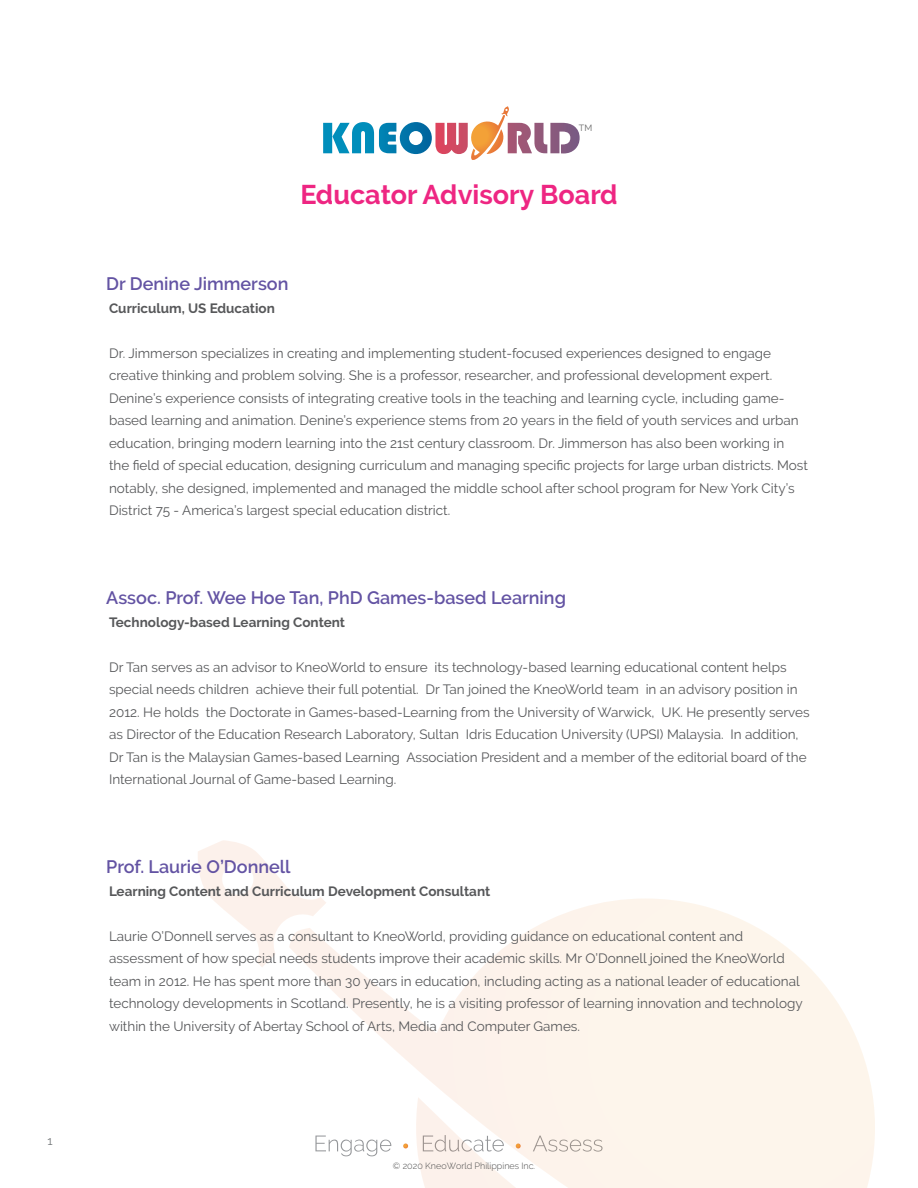
<style>
.page{position:relative;width:918px;height:1188px;background:#fff}
.page>*{position:absolute;margin:0;border:0;box-sizing:border-box;transform-origin:0 0}
.t1{font:700 27px "Raleway";color:#ee2682}
.t2{font:600 18px "Raleway";color:#6353a3}
.t3{font:13.5px/22.5px "Raleway";color:#57585a}
.t4{font:700 13.5px "Raleway";color:#57585a}
.t5{font:12px "Raleway";color:#75797b}
.t6{font:300 9px "Raleway";color:#4c4c4c}
.t7{font:9px "Raleway";color:#666}
</style>
<div class="page">
<svg style="left:310px;top:898px;width:565px;height:290px"></svg>
<svg style="left:402px;top:1097px;width:347px;height:91px"></svg>
<svg style="left:198px;top:840px;width:128px;height:128px"></svg>
<svg style="left:323px;top:106px;width:257px;height:54px"></svg>
<p class="t5" style="left:48px;top:1134px;width:7px">1</p>
<p class="t7" style="left:579px;top:122px;width:15px">TM</p>
<h1 class="t1" style="left:300px;top:179px;width:319px">Educator Advisory Board</h1>
<h2 class="t2" style="left:106px;top:273px;width:184px">Dr Denine Jimmerson</h2>
<p class="t4" style="left:109px;top:300px;width:167px">Curriculum, US Education</p>
<p class="t3" style="left:109px;top:342px;width:701px">Dr. Jimmerson specializes in creating and implementing student-focused experiences designed to engage creative thinking and problem solving. She is a professor, researcher, and professional development expert.<br>Denine’s experience consists of integrating creative tools in the teaching and learning cycle, including game&shy;based learning and animation. Denine’s experience stems from 20 years in the field of youth services and urban education, bringing modern learning into the 21st century classroom. Dr. Jimmerson has also been working in<br>the field of special education, designing curriculum and managing specific projects for large urban districts. Most notably, she designed, implemented and managed the middle school after school program for New York City’s District 75 - America’s largest special education district.</p>
<h2 class="t2" style="left:106px;top:587px;width:461px">Assoc. Prof. Wee Hoe Tan, PhD Games-based Learning</h2>
<p class="t4" style="left:109px;top:614px;width:238px">Technology-based Learning Content</p>
<p class="t3" style="left:109px;top:656px;width:702px">Dr Tan serves as an advisor to KneoWorld to ensure its technology-based learning educational content helps special needs children achieve their full potential. Dr Tan joined the KneoWorld team in an advisory position in 2012. He holds the Doctorate in Games-based-Learning from the University of Warwick, UK. He presently serves as Director of the Education Research Laboratory, Sultan Idris Education University (UPSI) Malaysia. In addition, Dr Tan is the Malaysian Games-based Learning Association President and a member of the editorial board of the International Journal of Game-based Learning.</p>
<h2 class="t2" style="left:106px;top:857px;width:186px">Prof. Laurie O’Donnell</h2>
<p class="t4" style="left:109px;top:883px;width:383px">Learning Content and Curriculum Development Consultant</p>
<p class="t3" style="left:109px;top:925px;width:695px">Laurie O’Donnell serves as a consultant to KneoWorld, providing guidance on educational content and assessment of how special needs students improve their academic skills. Mr O’Donnell joined the KneoWorld team in 2012. He has spent more than 30 years in education, including acting as a national leader of educational technology developments in Scotland. Presently, he is a visiting professor of learning innovation and technology within the University of Abertay School of Arts, Media and Computer Games.</p>
<p class="t6" style="left:393px;top:1161px;width:144px">© 2020 KneoWorld Philippines Inc.</p>
</div>
